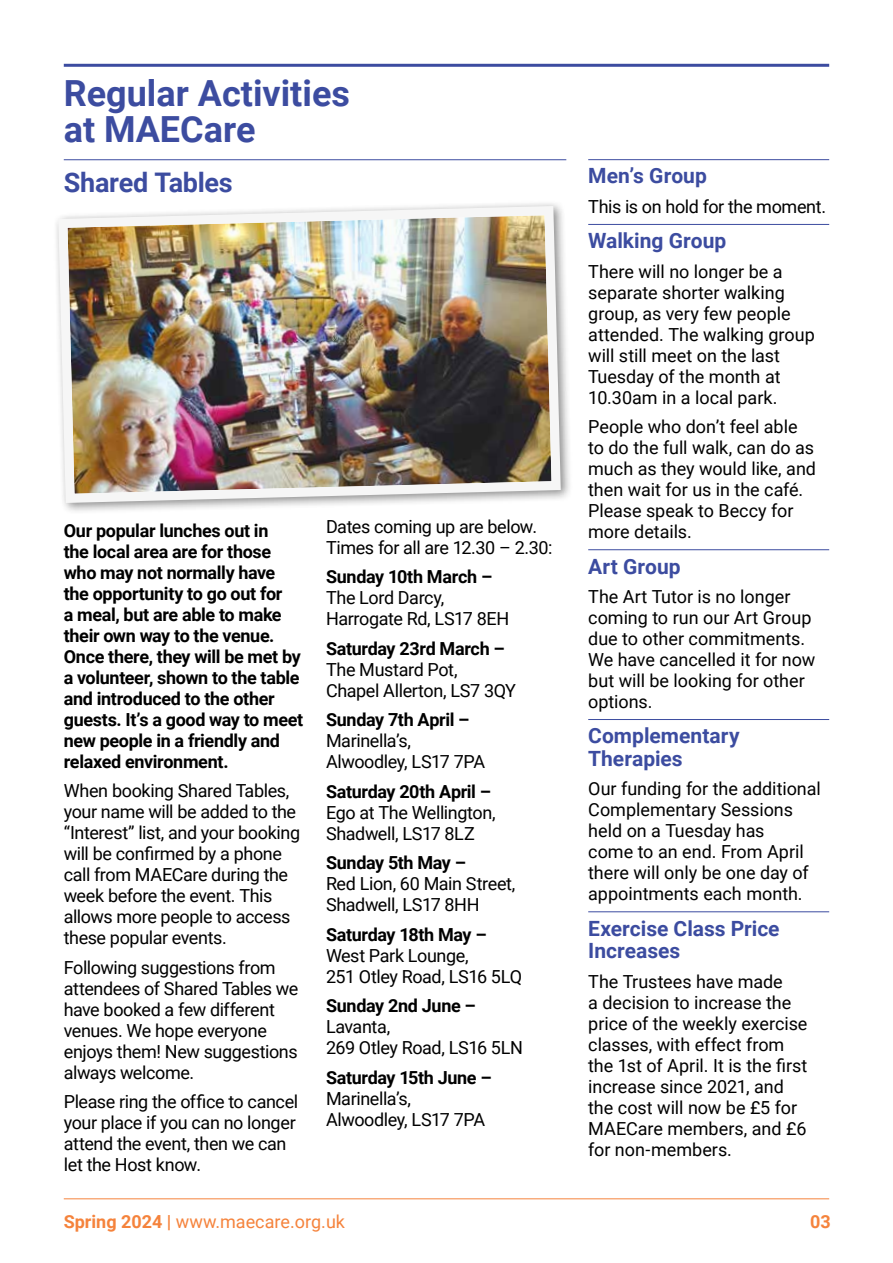
<style>
.page{position:relative;width:893px;height:1263px;background:#fff}
.page>*{position:absolute;margin:0;border:0;box-sizing:border-box;transform-origin:0 0}
.t1{font:700 36px/36px "Roboto";color:#3c4ca0}
.t2{font:700 27px "Roboto";letter-spacing:-.01em;color:#3c4ca0}
.t3{font:700 21px/22.5px "Roboto";color:#3c4ca0}
.t4{font:18px/21px "Roboto";letter-spacing:-.015em;color:#000}
.t5{font:700 18px/21px "Roboto";letter-spacing:-.02em;color:#000}
.t6{font:18px "Roboto";color:#f5833c}
.t7{font:700 18px "Roboto";color:#f5833c}
.s1{font-weight:700}
</style>
<div class="page">
<hr style="left:64px;top:1198px;width:765px;height:1px;background:#f5833c">
<hr style="left:64px;top:64px;width:765px;height:3px;background:#3c4ca0">
<hr style="left:64px;top:159px;width:502px;height:1px;background:#3c4ca0">
<div style="left:52px;top:200px;width:521px;height:315px;background:#000;opacity:.45"></div>
<img style="left:54px;top:201px;width:511px;height:307px">
<hr style="left:588px;top:159px;width:241px;height:1px;background:#3c4ca0">
<hr style="left:588px;top:224px;width:241px;height:1px;background:#3c4ca0">
<hr style="left:588px;top:549px;width:241px;height:1px;background:#3c4ca0">
<hr style="left:588px;top:719px;width:241px;height:1px;background:#3c4ca0">
<hr style="left:588px;top:911px;width:241px;height:1px;background:#3c4ca0">
<h1 class="t1" style="left:64px;top:74px;width:288px">Regular Activities at MAECare</h1>
<h2 class="t2" style="left:64px;top:163px;width:170px">Shared Tables</h2>
<p class="t5" style="left:64px;top:519px;width:241px">Our popular lunches out in<br>the local area are for those who may not normally have the opportunity to go out for<br>a meal, but are able to make their own way to the venue.<br>Once there, they will be met by a volunteer, shown to the table and introduced to the other guests. It’s a good way to meet new people in a friendly and relaxed environment.</p>
<p class="t4" style="left:64px;top:780px;width:238px">When booking Shared Tables, your name will be added to the “Interest” list, and your booking will be confirmed by a phone call from MAECare during the week before the event. This allows more people to access these popular events.</p>
<p class="t4" style="left:64px;top:956px;width:236px">Following suggestions from attendees of Shared Tables we have booked a few different venues. We hope everyone enjoys them! New suggestions always welcome.</p>
<p class="t4" style="left:64px;top:1091px;width:236px">Please ring the office to cancel your place if you can no longer attend the event, then we can let the Host know.</p>
<p class="t4" style="left:326px;top:515px;width:228px">Dates coming up are below.<br>Times for all are 12.30 – 2.30:</p>
<p class="t5" style="left:326px;top:566px;width:168px">Sunday 10th March –</p>
<p class="t4" style="left:326px;top:587px;width:185px">The Lord Darcy,<br>Harrogate Rd, LS17 8EH</p>
<p class="t5" style="left:326px;top:637px;width:180px">Saturday 23rd March –</p>
<p class="t4" style="left:326px;top:658px;width:191px">The Mustard Pot,<br>Chapel Allerton, LS7 3QY</p>
<p class="t5" style="left:326px;top:709px;width:145px">Sunday 7th April –</p>
<p class="t4" style="left:326px;top:730px;width:161px">Marinella’s,<br>Alwoodley, LS17 7PA</p>
<p class="t5" style="left:326px;top:780px;width:167px">Saturday 20th April –</p>
<p class="t4" style="left:326px;top:801px;width:171px">Ego at The Wellington,<br>Shadwell, LS17 8LZ</p>
<p class="t5" style="left:326px;top:852px;width:142px">Sunday 5th May –</p>
<p class="t4" style="left:326px;top:873px;width:191px">Red Lion, 60 Main Street,<br>Shadwell, LS17 8HH</p>
<p class="t5" style="left:326px;top:923px;width:162px">Saturday 18th May –</p>
<p class="t4" style="left:326px;top:944px;width:198px">West Park Lounge,<br>251 Otley Road, LS16 5LQ</p>
<p class="t5" style="left:326px;top:995px;width:151px">Sunday 2nd June –</p>
<p class="t4" style="left:326px;top:1016px;width:198px">Lavanta,<br>269 Otley Road, LS16 5LN</p>
<p class="t5" style="left:326px;top:1066px;width:167px">Saturday 15th June –</p>
<p class="t4" style="left:326px;top:1087px;width:161px">Marinella’s,<br>Alwoodley, LS17 7PA</p>
<p class="t6" style="left:64px;top:1209px;width:283px"><span class="s1">Spring 2024 |</span> www.maecare.org.uk</p>
<p class="t3" style="left:588px;top:164px;width:120px">Men’s Group</p>
<p class="t4" style="left:588px;top:195px;width:239px">This is on hold for the moment.</p>
<p class="t3" style="left:588px;top:229px;width:140px">Walking Group</p>
<p class="t4" style="left:588px;top:260px;width:228px">There will no longer be a separate shorter walking group, as very few people attended. The walking group will still meet on the last<br>Tuesday of the month at<br>10.30am in a local park.</p>
<p class="t4" style="left:588px;top:416px;width:229px">People who don’t feel able to do the full walk, can do as much as they would like, and then wait for us in the café.<br>Please speak to Beccy for more details.</p>
<p class="t3" style="left:588px;top:554px;width:94px">Art Group</p>
<p class="t4" style="left:588px;top:585px;width:229px">The Art Tutor is no longer coming to run our Art Group due to other commitments.<br>We have cancelled it for now but will be looking for other options.</p>
<p class="t3" style="left:588px;top:724px;width:153px">Complementary<br>Therapies</p>
<p class="t4" style="left:588px;top:778px;width:234px">Our funding for the additional<br>Complementary Sessions held on a Tuesday has<br>come to an end. From April there will only be one day of appointments each month.</p>
<p class="t3" style="left:588px;top:916px;width:193px">Exercise Class Price<br>Increases</p>
<p class="t4" style="left:588px;top:970px;width:221px">The Trustees have made<br>a decision to increase the price of the weekly exercise classes, with effect from the 1st of April. It is the first increase since 2021, and the cost will now be £5 for<br>MAECare members, and £6 for non-members.</p>
<p class="t7" style="left:810px;top:1209px;width:22px">03</p>
</div>
